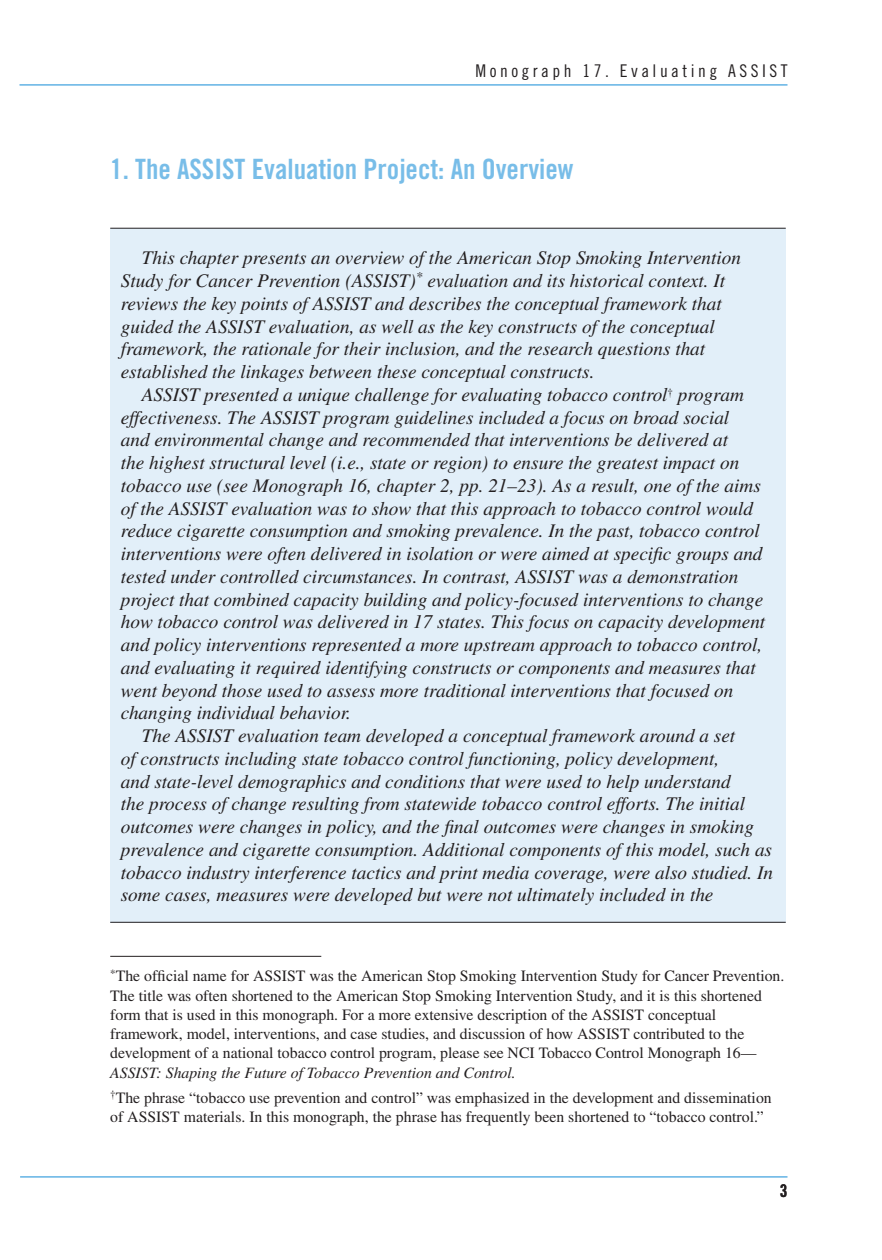
<style>
.page{position:relative;width:882px;height:1260px;background:#fff}
.page>*{position:absolute;margin:0;border:0;box-sizing:border-box;transform-origin:0 0}
.t1{font:28px "Trade Gothic Bold Cond Twenty";color:#78bde8}
.t2{font:italic 19.25px/22.8px "Times";color:#231f20}
.t3{font:17.5px "Trade Gothic Cond Eighteen";letter-spacing:.2em;color:#231f20}
.t4{font:15.75px/19.2px "Times";color:#231f20}
.s1{font-style:italic}
</style>
<div class="page">
<hr style="left:20px;top:1176px;width:768px;height:2px;background:#78bde8">
<hr style="left:20px;top:84px;width:768px;height:2px;background:#78bde8">
<div style="left:110px;top:228px;width:676px;height:694px;background:#e2eff9"></div>
<hr style="left:110px;top:228px;width:676px;height:1px;background:#231f20">
<hr style="left:110px;top:922px;width:676px;height:1px;background:#231f20">
<hr style="left:110px;top:956px;width:211px;height:1px;background:#231f20">
<p class="t3" style="left:476px;top:60px;width:313px">Monograph 17. Evaluating ASSIST</p>
<h1 class="t1" style="left:110px;top:152px;width:465px">1. The ASSIST Evaluation Project: An Overview</h1>
<p class="t2" style="left:121px;top:247px;width:622px;text-indent:21px">This chapter presents an overview of the American Stop Smoking Intervention Study for Cancer Prevention (ASSIST)<sup>*</sup> evaluation and its historical context. It reviews the key points of ASSIST and describes the conceptual framework that guided the ASSIST evaluation, as well as the key constructs of the conceptual framework, the rationale for their inclusion, and the research questions that established the linkages between these conceptual constructs.</p>
<p class="t2" style="left:142px;top:383px;width:604px">ASSIST presented a unique challenge for evaluating tobacco control<sup>†</sup> program</p>
<p class="t2" style="left:121px;top:406px;width:610px">effectiveness. The ASSIST program guidelines included a focus on broad social</p>
<p class="t2" style="left:121px;top:429px;width:609px">and environmental change and recommended that interventions be delivered at</p>
<p class="t2" style="left:121px;top:451px;width:620px">the highest structural level (i.e., state or region) to ensure the greatest impact on</p>
<p class="t2" style="left:121px;top:474px;width:642px">tobacco use (see Monograph 16, chapter 2, pp. 21–23). As a result, one of the aims</p>
<p class="t2" style="left:121px;top:497px;width:634px">of the ASSIST evaluation was to show that this approach to tobacco control would</p>
<p class="t2" style="left:121px;top:520px;width:641px">reduce cigarette consumption and smoking prevalence. In the past, tobacco control</p>
<p class="t2" style="left:121px;top:542px;width:643px">interventions were often delivered in isolation or were aimed at specific groups and</p>
<p class="t2" style="left:121px;top:565px;width:619px">tested under controlled circumstances. In contrast, ASSIST was a demonstration</p>
<p class="t2" style="left:121px;top:588px;width:644px">project that combined capacity building and policy-focused interventions to change</p>
<p class="t2" style="left:121px;top:611px;width:646px">how tobacco control was delivered in 17 states. This focus on capacity development</p>
<p class="t2" style="left:121px;top:633px;width:643px">and policy interventions represented a more upstream approach to tobacco control,</p>
<p class="t2" style="left:121px;top:656px;width:636px">and evaluating it required identifying constructs or components and measures that</p>
<p class="t2" style="left:121px;top:679px;width:614px">went beyond those used to assess more traditional interventions that focused on</p>
<p class="t2" style="left:121px;top:702px;width:232px">changing individual behavior.</p>
<p class="t2" style="left:142px;top:724px;width:595px">The ASSIST evaluation team developed a conceptual framework around a set</p>
<p class="t2" style="left:121px;top:747px;width:600px">of constructs including state tobacco control functioning, policy development,</p>
<p class="t2" style="left:121px;top:770px;width:612px">and state-level demographics and conditions that were used to help understand</p>
<p class="t2" style="left:121px;top:793px;width:626px">the process of change resulting from statewide tobacco control efforts. The initial</p>
<p class="t2" style="left:121px;top:815px;width:635px">outcomes were changes in policy, and the final outcomes were changes in smoking</p>
<p class="t2" style="left:121px;top:838px;width:653px">prevalence and cigarette consumption. Additional components of this model, such as</p>
<p class="t2" style="left:121px;top:861px;width:654px">tobacco industry interference tactics and print media coverage, were also studied. In</p>
<p class="t2" style="left:121px;top:884px;width:594px">some cases, measures were developed but were not ultimately included in the</p>
<p class="t4" style="left:110px;top:966px;width:676px"><sup>*</sup>The official name for ASSIST was the American Stop Smoking Intervention Study for Cancer Prevention.<br>The title was often shortened to the American Stop Smoking Intervention Study, and it is this shortened form that is used in this monograph. For a more extensive description of the ASSIST conceptual framework, model, interventions, and case studies, and discussion of how ASSIST contributed to the development of a national tobacco control program, please see NCI Tobacco Control Monograph 16—</p>
<p class="t4" style="left:110px;top:1059px;width:663px;line-height:25.6px"><span class="s1">ASSIST: Shaping the Future of Tobacco Prevention and Control.<br></span><sup>†</sup>The phrase “tobacco use prevention and control” was emphasized in the development and dissemination</p>
<p class="t4" style="left:110px;top:1107px;width:655px">of ASSIST materials. In this monograph, the phrase has frequently been shortened to “tobacco control.”</p>
</div>
